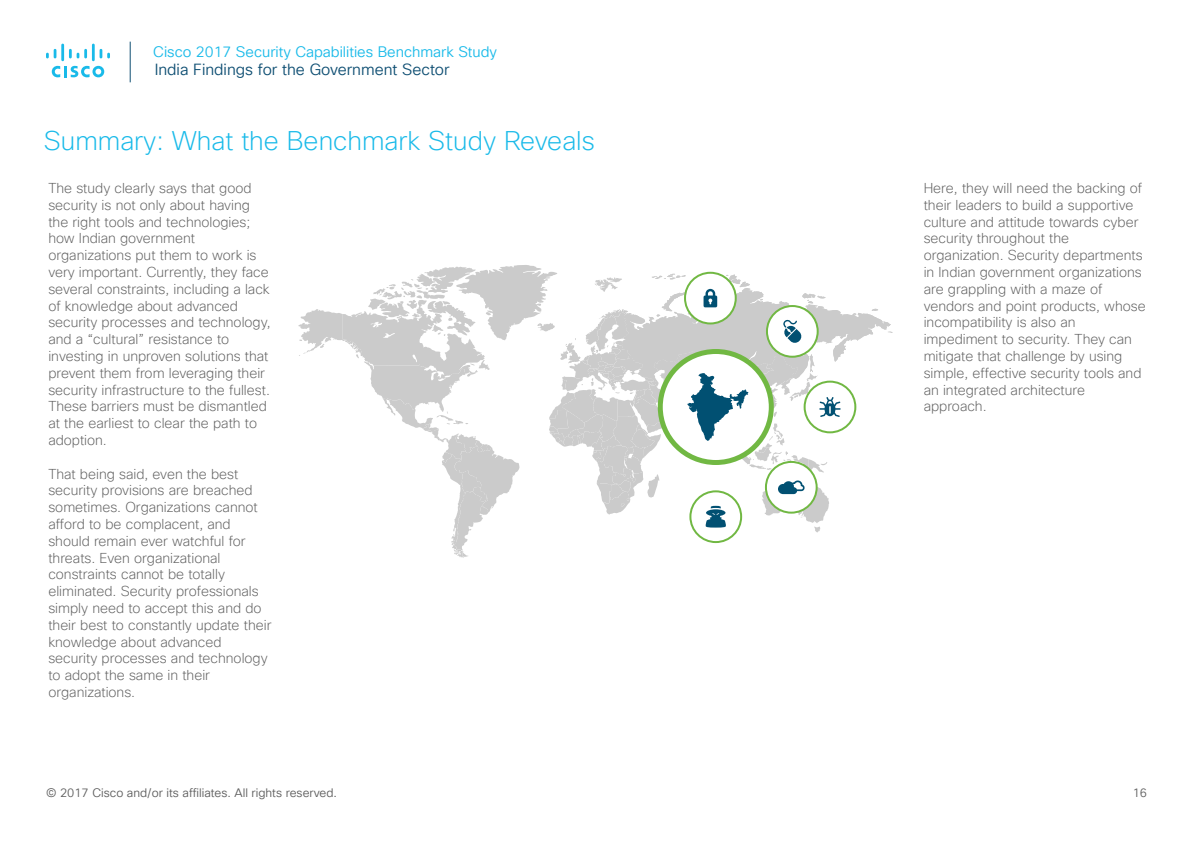
<style>
.page{position:relative;width:1191px;height:842px;background:#fff}
.page>*{position:absolute;margin:0;border:0;box-sizing:border-box;transform-origin:0 0}
.t1{font:200 26.4px "Cisco Sans TT";color:#19bae9}
.t2{font:15.7px "Cisco Sans TT Light";color:#0f4f73}
.t3{font:14.8px "Cisco Sans TT Light";color:#19bae9}
.t4{font:200 14px/16.8px "Cisco Sans TT";color:#5d5d5d}
.t5{font:12px "Cisco Sans TT Light";color:#5d5d5d}
</style>
<div class="page">
<svg style="left:52px;top:66px;width:52px;height:11px"></svg>
<svg style="left:46px;top:49px;width:10px;height:9px"></svg>
<hr style="left:61px;top:44px;width:3px;height:17px;background:#19bae9">
<svg style="left:69px;top:49px;width:18px;height:9px"></svg>
<hr style="left:92px;top:44px;width:3px;height:17px;background:#19bae9">
<svg style="left:100px;top:49px;width:10px;height:9px"></svg>
<hr style="left:130px;top:42px;width:1px;height:40px;background:#0f4f73">
<svg style="left:298px;top:265px;width:594px;height:293px"></svg>
<p class="t3" style="left:153px;top:43px;width:345px">Cisco 2017 Security Capabilities Benchmark Study</p>
<p class="t2" style="left:155px;top:59px;width:296px">India Findings for the Government Sector</p>
<h1 class="t1" style="left:44px;top:123px;width:552px">Summary: What the Benchmark Study Reveals</h1>
<p class="t4" style="left:48px;top:180px;width:224px">The study clearly says that good security is not only about having the right tools and technologies; how Indian government organizations put them to work is very important. Currently, they face several constraints, including a lack of knowledge about advanced security processes and technology, and a “cultural” resistance to investing in unproven solutions that prevent them from leveraging their security infrastructure to the fullest.<br>These barriers must be dismantled at the earliest to clear the path to adoption.</p>
<p class="t4" style="left:48px;top:466px;width:225px">That being said, even the best security provisions are breached sometimes. Organizations cannot afford to be complacent, and should remain ever watchful for threats. Even organizational constraints cannot be totally eliminated. Security professionals simply need to accept this and do their best to constantly update their knowledge about advanced security processes and technology to adopt the same in their organizations.</p>
<p class="t4" style="left:923px;top:180px;width:223px">Here, they will need the backing of their leaders to build a supportive culture and attitude towards cyber security throughout the organization. Security departments in Indian government organizations are grappling with a maze of vendors and point products, whose incompatibility is also an impediment to security. They can mitigate that challenge by using simple, effective security tools and an integrated architecture approach.</p>
<p class="t5" style="left:46px;top:785px;width:293px">© 2017 Cisco and/or its affiliates. All rights reserved.</p>
<p class="t5" style="left:1132px;top:785px;width:16px">16</p>
</div>
